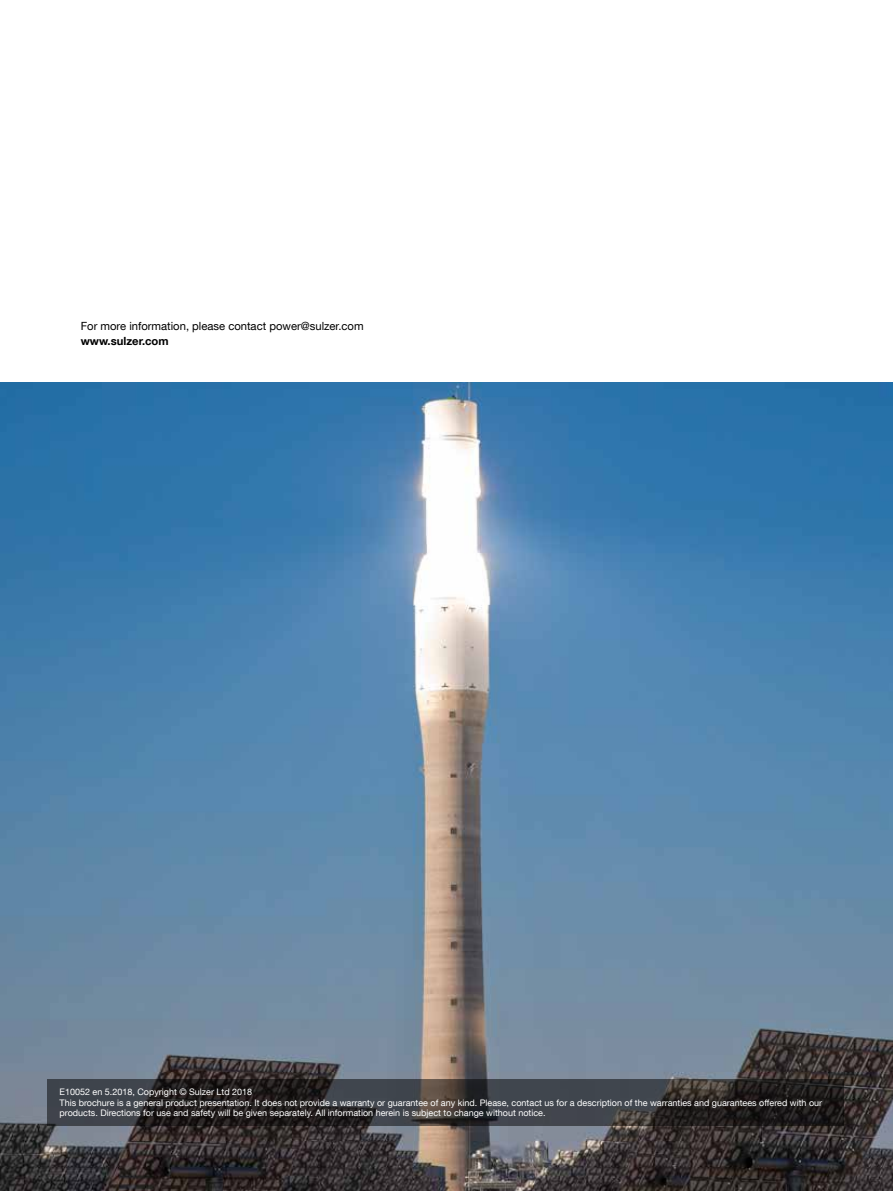
<style>
.page{position:relative;width:893px;height:1191px;background:#fff}
.page>*{position:absolute;margin:0;border:0;box-sizing:border-box;transform-origin:0 0}
.t1{font:11.25px "Helvetica Neue LT Com";color:#000}
.t2{font:700 11.25px "Helvetica Neue LT Com";color:#000}
.t3{font:9px/10.8px "Helvetica Neue LT Com";color:#fff}
</style>
<div class="page">
<img style="left:0;top:382px;width:893px;height:809px">
<svg style="left:47px;top:1079px;width:797px;height:46px;background:#313032"></svg>
<p class="t1" style="left:81px;top:319px;width:284px">For more information, please contact power@sulzer.com</p>
<p class="t2" style="left:81px;top:334px;width:89px">www.sulzer.com</p>
<p class="t3" style="left:60px;top:1085px;width:764px">E10052 en 5.2018, Copyright © Sulzer Ltd 2018<br>This brochure is a general product presentation. It does not provide a warranty or guarantee of any kind. Please, contact us for a description of the warranties and guarantees offered with our products. Directions for use and safety will be given separately. All information herein is subject to change without notice.</p>
</div>
